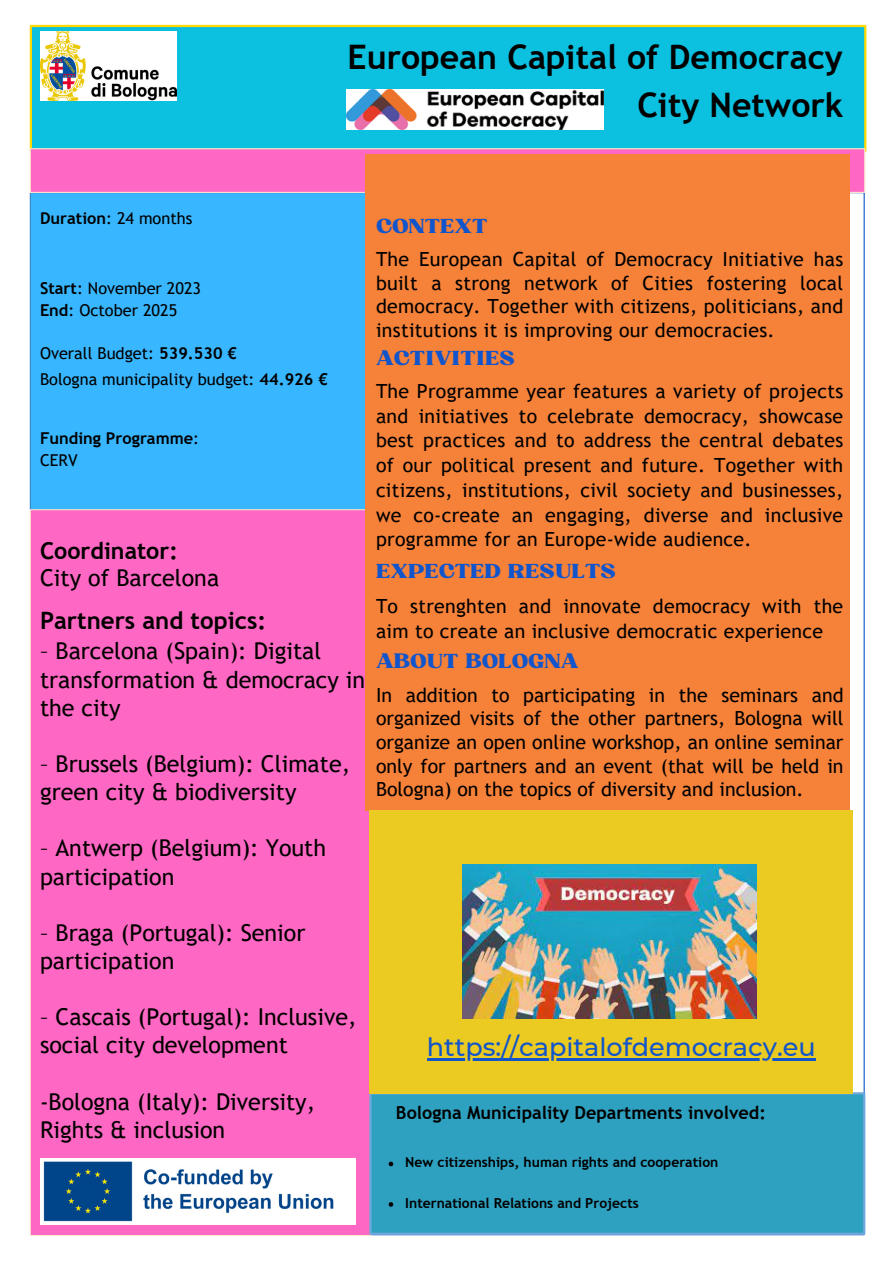
<style>
.page{position:relative;width:894px;height:1264px;background:#fff}
.page>*{position:absolute;margin:0;border:0;box-sizing:border-box;transform-origin:0 0}
.t1{font:700 33.75px/47.2px "Trebuchet MS";color:#000;text-align:right}
.t2{font:500 25.5px "Montserrat";color:#15c}
.t3{font:700 24px "Trebuchet MS";color:#000}
.t4{font:23.25px/28.2px "Trebuchet MS";color:#000}
.t5{font:700 23.25px "Trebuchet MS";color:#000}
.t6{font:19.5px/23.7px "Trebuchet MS";letter-spacing:.015em;color:#000;text-align:justify}
.t7{font:19.5px "Bugaki";color:#15c}
.t8{font:700 18px "Trebuchet MS";color:#000}
.t9{font:16.35px "Trebuchet MS";color:#000}
.t10{font:700 16.35px "Trebuchet MS";color:#000}
.t11{font:700 13.95px "Trebuchet MS";color:#000}
.s1{font-weight:700}
.s2{font-weight:400}
</style>
<div class="page">
<div style="left:31px;top:26px;width:834px;height:125px;background:#0cc0df"></div>
<div style="left:30px;top:25px;width:836px;height:127px;border:2px solid #ffd900"></div>
<div style="left:30px;top:193px;width:341px;height:316px;background:#38b6ff"></div>
<div style="left:30px;top:149px;width:834px;height:43px;background:#ff67c4"></div>
<div style="left:30px;top:148px;width:835px;height:45px;border:1px solid #fce5cd"></div>
<div style="left:30px;top:509px;width:341px;height:726px;background:#ff67c4"></div>
<div style="left:370px;top:1093px;width:494px;height:140px;background:#2ea0c0"></div>
<div style="left:369px;top:1092px;width:496px;height:142px;border:2px solid #6fa8dc"></div>
<img style="left:346px;top:89px;width:257px;height:41px">
<img style="left:40px;top:1158px;width:315px;height:66px">
<div style="left:365px;top:154px;width:484px;height:656px;background:#f68138"></div>
<img style="left:40px;top:31px;width:136px;height:69px">
<div style="left:369px;top:810px;width:483px;height:283px;background:#ebca21"></div>
<img style="left:463px;top:864px;width:293px;height:154px">
<svg style="left:388px;top:1161px;width:5px;height:5px"></svg>
<svg style="left:388px;top:1202px;width:5px;height:4px"></svg>
<hr style="left:427px;top:1058px;width:388px;height:2px;background:#15c">
<p class="t9" style="left:40px;top:209px;width:154px"><span class="s1">Duration</span>: 24 months</p>
<p class="t1" style="left:347px;top:34px;width:497px">European Capital of Democracy<br>City Network</p>
<p class="t7" style="left:376px;top:214px;width:113px">CONTEXT</p>
<p class="t9" style="left:40px;top:279px;width:163px"><span class="s1">Start</span>: November 2023</p>
<p class="t9" style="left:40px;top:300px;width:139px"><span class="s1">End</span>: October 2025</p>
<p class="t9" style="left:40px;top:343px;width:198px">Overall Budget: <span class="s1">539.530 €</span></p>
<p class="t9" style="left:40px;top:369px;width:289px">Bologna municipality budget: <span class="s1">44.926 €</span></p>
<p class="t10" style="left:40px;top:429px;width:161px">Funding Programme<span class="s2">:</span></p>
<p class="t9" style="left:40px;top:451px;width:39px">CERV</p>
<p class="t5" style="left:40px;top:537px;width:139px">Coordinator:</p>
<p class="t4" style="left:40px;top:564px;width:181px">City of Barcelona</p>
<p class="t3" style="left:40px;top:606px;width:228px">Partners and topics:</p>
<p class="t4" style="left:40px;top:637px;width:326px">– Barcelona (Spain): Digital transformation &amp; democracy in the city</p>
<p class="t4" style="left:40px;top:749px;width:312px">– Brussels (Belgium): Climate, green city &amp; biodiversity</p>
<p class="t4" style="left:40px;top:834px;width:287px">– Antwerp (Belgium): Youth participation</p>
<p class="t4" style="left:40px;top:918px;width:267px">– Braga (Portugal): Senior participation</p>
<p class="t4" style="left:40px;top:1002px;width:318px">– Cascais (Portugal): Inclusive, social city development</p>
<p class="t4" style="left:40px;top:1087px;width:277px">-Bologna (Italy): Diversity,<br>Rights &amp; inclusion</p>
<p class="t6" style="left:376px;top:247px;width:468px">The European Capital of Democracy Initiative has built a strong network of Cities fostering local democracy. Together with citizens, politicians, and institutions it is improving our democracies.</p>
<p class="t7" style="left:376px;top:346px;width:140px">ACTIVITIES</p>
<p class="t6" style="left:376px;top:378px;width:468px;line-height:24.8px">The Programme year features a variety of projects and initiatives to celebrate democracy, showcase best practices and to address the central debates of our political present and future. Together with citizens, institutions, civil society and businesses, we co-create an engaging, diverse and inclusive programme for an Europe-wide audience.</p>
<p class="t7" style="left:376px;top:559px;width:241px">EXPECTED RESULTS</p>
<p class="t6" style="left:376px;top:593px;width:468px;line-height:24.8px">To strenghten and innovate democracy with the aim to create an inclusive democratic experience</p>
<p class="t7" style="left:376px;top:649px;width:204px">ABOUT BOLOGNA</p>
<p class="t6" style="left:376px;top:683px;width:469px">In addition to participating in the seminars and organized visits of the other partners, Bologna will organize an open online workshop, an online seminar only for partners and an event (that will be held in Bologna) on the topics of diversity and inclusion.</p>
<p class="t2" style="left:427px;top:1031px;width:390px">https://capitalofdemocracy.eu</p>
<p class="t8" style="left:396px;top:1102px;width:371px">Bologna Municipality Departments involved:</p>
<p class="t11" style="left:405px;top:1154px;width:314px">New citizenships, human rights and cooperation</p>
<p class="t11" style="left:405px;top:1194px;width:235px">International Relations and Projects</p>
</div>
